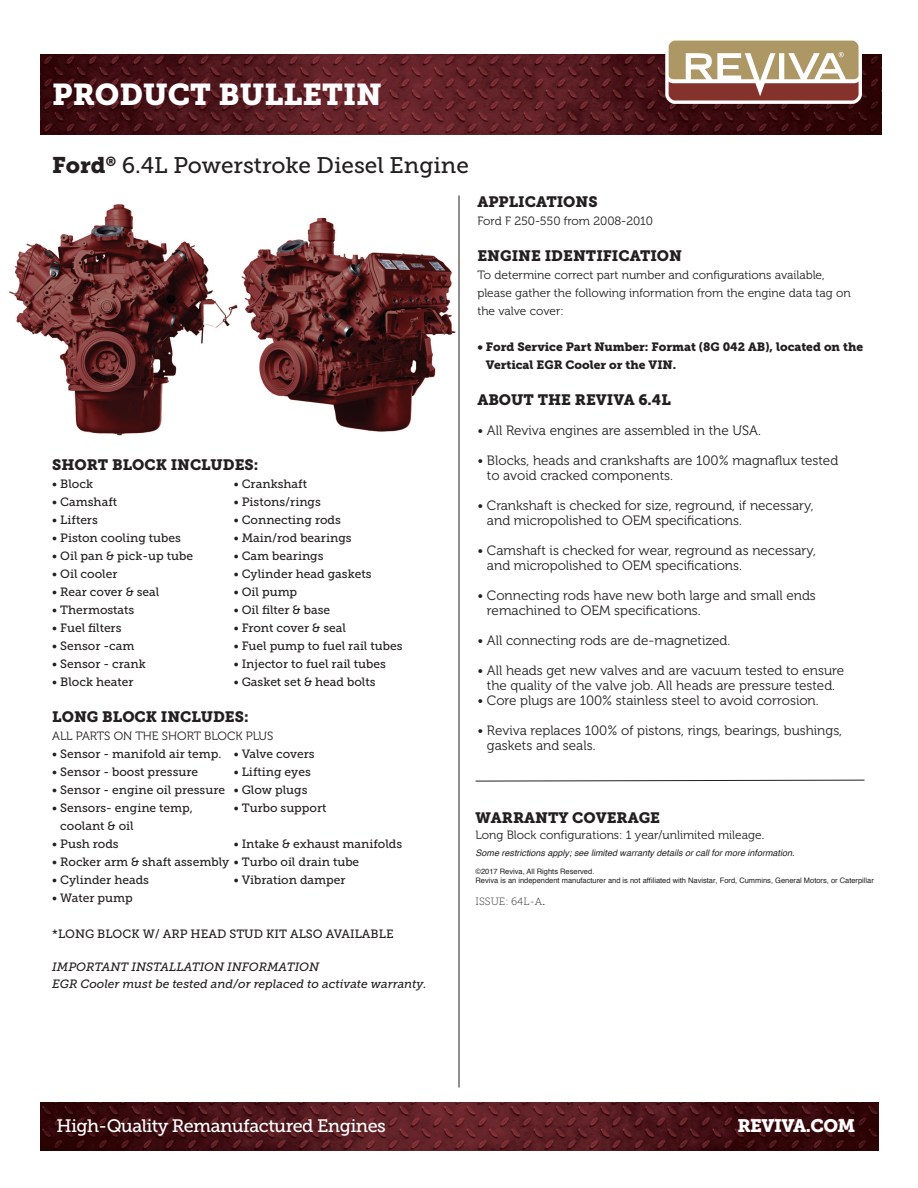
<style>
.page{position:relative;width:918px;height:1188px;background:#fff}
.page>*{position:absolute;margin:0;border:0;box-sizing:border-box;transform-origin:0 0}
.t1{font:30px "Museo Slab 900";color:#fff}
.t2{font:22.5px "Museo Slab 500";color:#231f20}
.t3{font:18px "Museo Slab 500";letter-spacing:-.03em;color:#fff}
.t4{font:18px "Museo Slab 900";letter-spacing:-.03em;color:#fff}
.t5{font:15px "Museo Slab 900";color:#231f20}
.t6{font:13.5px/15px "Museo 300";color:#231f20}
.t7{font:12px "Museo Slab 500";color:#231f20}
.t8{font:12px/18px "Museo 300";color:#231f20}
.t9{font:italic 12px/16.5px "Museo Slab 500";color:#231f20}
.t10{font:12px/18px "Museo Slab 900";color:#231f20}
.t11{font:10.5px "Museo Slab 100";color:#231f20}
.t12{font:italic 9px "Helvetica";color:#231f20}
.t13{font:7.5px/9px "Helvetica";color:#231f20}
.s1{font-family:"Museo Slab 900"}
.s2{font-family:"Helvetica"}
</style>
<div class="page">
<img style="left:40px;top:54px;width:841px;height:81px">
<div style="left:665px;top:37px;width:197px;height:67px;background:linear-gradient(to right,#fffefe,#fff);border-radius:9px"></div>
<svg style="left:669px;top:41px;width:190px;height:59px"></svg>
<img style="left:40px;top:1103px;width:839px;height:48px">
<hr style="left:459px;top:195px;width:1px;height:893px;background:#231f20">
<img style="left:9px;top:204px;width:233px;height:232px">
<svg style="left:475px;top:779px;width:390px;height:3px"></svg>
<img style="left:242px;top:217px;width:214px;height:215px">
<h1 class="t1" style="left:52px;top:77px;width:331px">PRODUCT BULLETIN</h1>
<h2 class="t2" style="left:52px;top:153px;width:418px"><span class="s1">Ford</span><sup>®</sup> 6.4L Powerstroke Diesel Engine</h2>
<p class="t5" style="left:52px;top:456px;width:208px">SHORT BLOCK INCLUDES:</p>
<p class="t7" style="left:52px;top:477px;width:42px">• Block</p>
<p class="t7" style="left:234px;top:477px;width:75px">• Crankshaft</p>
<p class="t7" style="left:52px;top:495px;width:66px">• Camshaft</p>
<p class="t7" style="left:234px;top:495px;width:89px">• Pistons/rings</p>
<p class="t7" style="left:52px;top:513px;width:47px">• Lifters</p>
<p class="t7" style="left:234px;top:513px;width:109px">• Connecting rods</p>
<p class="t7" style="left:52px;top:531px;width:130px">• Piston cooling tubes</p>
<p class="t7" style="left:234px;top:531px;width:119px">• Main/rod bearings</p>
<p class="t7" style="left:52px;top:549px;width:142px">• Oil pan &amp; pick-up tube</p>
<p class="t7" style="left:234px;top:549px;width:91px">• Cam bearings</p>
<p class="t7" style="left:52px;top:567px;width:67px">• Oil cooler</p>
<p class="t7" style="left:234px;top:567px;width:139px">• Cylinder head gaskets</p>
<p class="t7" style="left:52px;top:585px;width:109px">• Rear cover &amp; seal</p>
<p class="t7" style="left:234px;top:585px;width:65px">• Oil pump</p>
<p class="t7" style="left:52px;top:603px;width:84px">• Thermostats</p>
<p class="t7" style="left:234px;top:603px;width:98px">• Oil filter &amp; base</p>
<p class="t7" style="left:52px;top:621px;width:71px">• Fuel filters</p>
<p class="t7" style="left:234px;top:621px;width:114px">• Front cover &amp; seal</p>
<p class="t7" style="left:52px;top:639px;width:84px">• Sensor -cam</p>
<p class="t7" style="left:234px;top:639px;width:170px">• Fuel pump to fuel rail tubes</p>
<p class="t7" style="left:52px;top:657px;width:95px">• Sensor - crank</p>
<p class="t7" style="left:234px;top:657px;width:154px">• Injector to fuel rail tubes</p>
<p class="t7" style="left:52px;top:675px;width:83px">• Block heater</p>
<p class="t7" style="left:234px;top:675px;width:143px">• Gasket set &amp; head bolts</p>
<p class="t5" style="left:52px;top:708px;width:198px">LONG BLOCK INCLUDES:</p>
<p class="t8" style="left:52px;top:727px;width:223px">ALL PARTS ON THE SHORT BLOCK PLUS</p>
<p class="t7" style="left:52px;top:747px;width:264px">• Sensor - manifold air temp. • Valve covers</p>
<p class="t7" style="left:52px;top:765px;width:147px">• Sensor - boost pressure</p>
<p class="t7" style="left:234px;top:765px;width:78px">• Lifting eyes</p>
<p class="t7" style="left:52px;top:783px;width:257px">• Sensor - engine oil pressure • Glow plugs</p>
<p class="t7" style="left:52px;top:801px;width:142px">• Sensors- engine temp,</p>
<p class="t7" style="left:234px;top:801px;width:94px">• Turbo support</p>
<p class="t7" style="left:60px;top:819px;width:75px">coolant &amp; oil</p>
<p class="t7" style="left:52px;top:837px;width:68px">• Push rods</p>
<p class="t7" style="left:234px;top:837px;width:170px">• Intake &amp; exhaust manifolds</p>
<p class="t7" style="left:52px;top:855px;width:309px">• Rocker arm &amp; shaft assembly • Turbo oil drain tube</p>
<p class="t7" style="left:52px;top:873px;width:98px">• Cylinder heads</p>
<p class="t7" style="left:234px;top:873px;width:113px">• Vibration damper</p>
<p class="t7" style="left:52px;top:891px;width:82px">• Water pump</p>
<p class="t7" style="left:52px;top:927px;width:343px">*LONG BLOCK W/ ARP HEAD STUD KIT ALSO AVAILABLE</p>
<p class="t9" style="left:52px;top:959px;width:376px">IMPORTANT INSTALLATION INFORMATION<br>EGR Cooler must be tested and/or replaced to activate warranty.</p>
<p class="t5" style="left:477px;top:193px;width:122px">APPLICATIONS</p>
<p class="t8" style="left:477px;top:212px;width:177px">Ford F 250-550 from 2008-2010</p>
<p class="t5" style="left:477px;top:247px;width:206px">ENGINE IDENTIFICATION</p>
<p class="t8" style="left:477px;top:266px;width:375px">To determine correct part number and configurations available, please gather the following information from the engine data tag on the valve cover:</p>
<p class="t10" style="left:486px;top:338px;width:379px;text-indent:-9px">• Ford Service Part Number: Format (8G 042 AB), located on the<br>Vertical EGR Cooler or the VIN.</p>
<p class="t5" style="left:477px;top:391px;width:195px">ABOUT THE REVIVA 6.4L</p>
<p class="t6" style="left:477px;top:423px;width:285px">• All Reviva engines are assembled in the USA.</p>
<p class="t6" style="left:487px;top:453px;width:353px;text-indent:-10px">• Blocks, heads and crankshafts are 100% magnaflux tested to avoid cracked components.</p>
<p class="t6" style="left:487px;top:498px;width:328px;text-indent:-10px">• Crankshaft is checked for size, reground, if necessary, and micropolished to OEM specifications.</p>
<p class="t6" style="left:487px;top:543px;width:331px;text-indent:-10px">• Camshaft is checked for wear, reground as necessary, and micropolished to OEM specifications.</p>
<p class="t6" style="left:487px;top:588px;width:330px;text-indent:-10px">• Connecting rods have new both large and small ends remachined to OEM specifications.</p>
<p class="t6" style="left:477px;top:633px;width:254px">• All connecting rods are de-magnetized.</p>
<p class="t6" style="left:477px;top:663px;width:368px;text-align:center">• All heads get new valves and are vacuum tested to ensure the quality of the valve job. All heads are pressure tested.</p>
<p class="t6" style="left:477px;top:693px;width:343px">• Core plugs are 100% stainless steel to avoid corrosion.</p>
<p class="t6" style="left:487px;top:723px;width:357px;text-indent:-10px">• Reviva replaces 100% of pistons, rings, bearings, bushings, gaskets and seals.</p>
<p class="t5" style="left:476px;top:809px;width:186px">WARRANTY COVERAGE</p>
<p class="t8" style="left:476px;top:827px;width:290px">Long Block configurations: 1 year/unlimited mileage.</p>
<p class="t12" style="left:476px;top:846px;width:321px">Some restrictions apply; see limited warranty details or call for more information.</p>
<p class="t13" style="left:476px;top:867px;width:400px">©2017 Reviva, All Rights Reserved.<br>Reviva is an independent manufacturer and is not affiliated with Navistar, Ford, Cummins, General Motors, or Caterpillar</p>
<p class="t11" style="left:476px;top:895px;width:71px">ISSUE: 64L-A<span class="s2">.</span></p>
<h3 class="t3" style="left:56px;top:1116px;width:331px">High-Quality Remanufactured Engines</h3>
<h3 class="t4" style="left:737px;top:1116px;width:119px">REVIVA.COM</h3>
</div>
